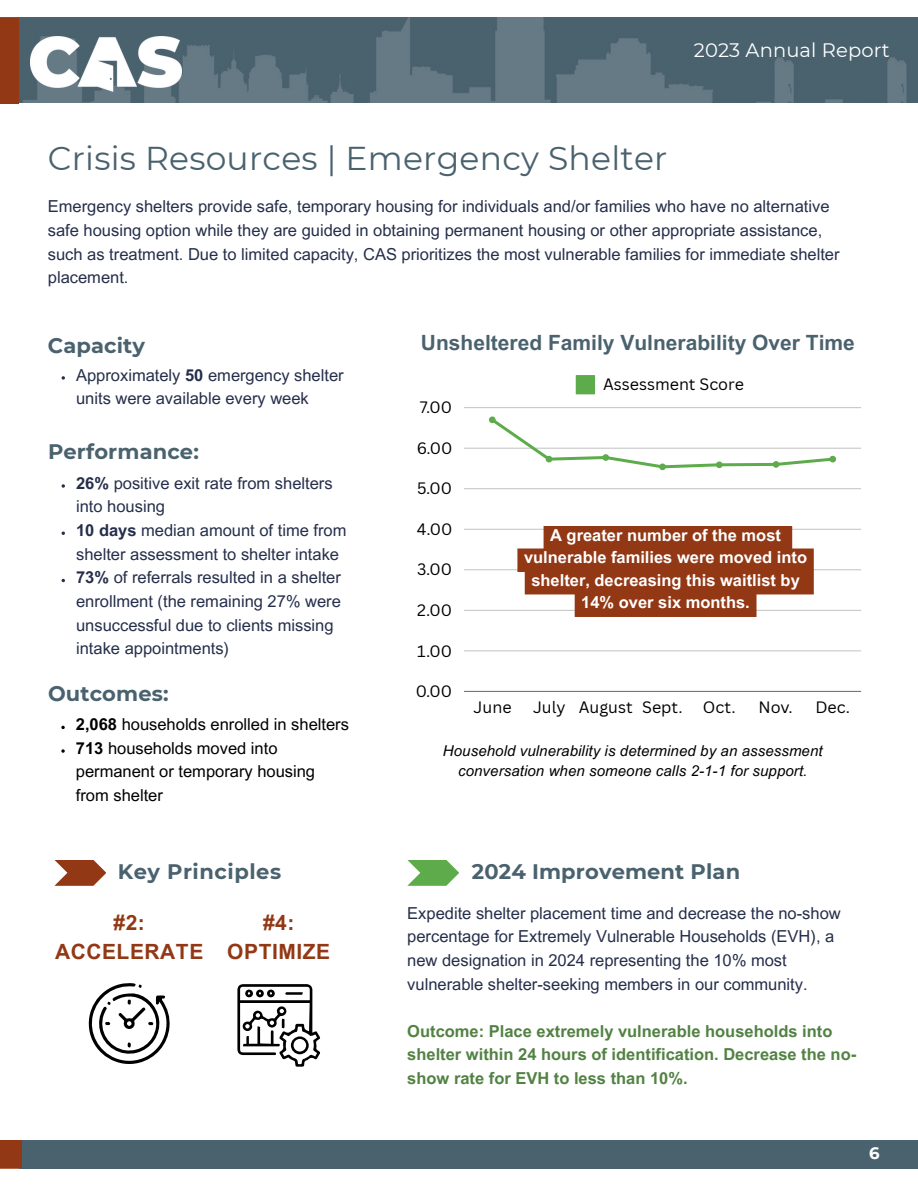
<style>
.page{position:relative;width:918px;height:1188px;background:#fff}
.page>*{position:absolute;margin:0;border:0;box-sizing:border-box;transform-origin:0 0}
.t1{font:33px "Montserrat";letter-spacing:.005em;color:#4a626e}
.t2{font:700 21px "Montserrat";letter-spacing:.005em;color:#4a626e}
.t3{font:700 21px "Arial MT Pro";color:#4a626e}
.t4{font:700 21px/29.2px "Arial MT Pro";letter-spacing:.025em;color:#923815;text-align:center}
.t5{font:700 21px "Montserrat";letter-spacing:.025em;color:#4a626e}
.t6{font:19.5px "Arial MT Pro";letter-spacing:.005em;color:#fff}
.t7{font:19.5px "Montserrat";letter-spacing:.005em;color:#fff}
.t8{font:16.5px/23.7px "Arial MT Pro";color:#252e4a}
.t9{font:700 16.5px/23.7px "Arial MT Pro";color:#528243}
.t10{font:700 16.5px/22.5px "Arial MT Pro";color:#fff;text-align:center}
.t11{font:16.5px/23.7px "Arial MT Pro";color:#000}
.t12{font:700 16.5px "Montserrat";color:#fff}
.t13{font:16.05px "Canva Sans";color:#000}
.t14{font:italic 15px/20.2px "Arial MT Pro";letter-spacing:.005em;color:#000;text-align:center}
.s1{font-weight:700}
</style>
<div class="page">
<div style="left:0;top:1140px;width:918px;height:29px;background:#4a626e"></div>
<div style="left:0;top:1140px;width:19px;height:29px;background:#b46749"></div>
<svg style="left:62px;top:376px;width:3px;height:4px"></svg>
<svg style="left:62px;top:484px;width:3px;height:4px"></svg>
<svg style="left:61px;top:726px;width:4px;height:3px"></svg>
<svg style="left:61px;top:749px;width:4px;height:4px"></svg>
<svg style="left:576px;top:375px;width:19px;height:19px"></svg>
<hr style="left:464px;top:691px;width:397px;height:1px;background:#000">
<hr style="left:464px;top:651px;width:397px;height:1px;background:#000">
<hr style="left:464px;top:610px;width:397px;height:1px;background:#000">
<hr style="left:464px;top:569px;width:397px;height:1px;background:#000">
<hr style="left:464px;top:529px;width:397px;height:1px;background:#000">
<hr style="left:464px;top:488px;width:397px;height:1px;background:#000">
<hr style="left:464px;top:448px;width:397px;height:1px;background:#000">
<hr style="left:464px;top:407px;width:397px;height:1px;background:#000">
<hr style="left:719px;top:463px;width:57px;height:3px;background:#5dab4a">
<svg style="left:488px;top:416px;width:235px;height:54px"></svg>
<svg style="left:773px;top:456px;width:63px;height:12px"></svg>
<svg style="left:517px;top:526px;width:297px;height:91px;background:#a15436"></svg>
<svg style="left:237px;top:984px;width:83px;height:83px"></svg>
<svg style="left:88px;top:983px;width:82px;height:81px"></svg>
<svg style="left:407px;top:860px;width:52px;height:26px"></svg>
<img style="left:0;top:17px;width:918px;height:86px">
<img style="left:30px;top:37px;width:151px;height:55px">
<div style="left:0;top:18px;width:18px;height:85px;background:#923815"></div>
<div style="left:0;top:1140px;width:21px;height:28px;background:#923815"></div>
<svg style="left:54px;top:860px;width:52px;height:26px"></svg>
<p class="t7" style="left:694px;top:38px;width:197px">2023 Annual Report</p>
<p class="t6" style="left:714px;top:52px;width:177px">2023 Annual Report</p>
<h1 class="t1" style="left:48px;top:138px;width:621px">Crisis Resources | Emergency Shelter</h1>
<p class="t8" style="left:48px;top:197px;width:793px">Emergency shelters provide safe, temporary housing for individuals and/or families who have no alternative safe housing option while they are guided in obtaining permanent housing or other appropriate assistance, such as treatment. Due to limited capacity, CAS prioritizes the most vulnerable families for immediate shelter placement.</p>
<p class="t2" style="left:48px;top:333px;width:99px">Capacity</p>
<p class="t3" style="left:421px;top:335px;width:435px">Unsheltered Family Vulnerability Over Time</p>
<p class="t8" style="left:76px;top:365px;width:269px">Approximately <span class="s1">50</span> emergency shelter units were available every week</p>
<p class="t2" style="left:48px;top:439px;width:152px">Performance:</p>
<p class="t8" style="left:76px;top:473px;width:272px"><span class="s1">26%</span> positive exit rate from shelters into housing<br><span class="s1">10 days</span> median amount of time from shelter assessment to shelter intake<br><span class="s1">73%</span> of referrals resulted in a shelter enrollment (the remaining 27% were unsuccessful due to clients missing intake appointments)</p>
<p class="t2" style="left:48px;top:680px;width:122px">Outcomes:</p>
<p class="t11" style="left:76px;top:715px;width:275px"><span class="s1">2,068</span> households enrolled in shelters<br><span class="s1">713</span> households moved into permanent or temporary housing from shelter</p>
<p class="t5" style="left:118px;top:859px;width:165px">Key Principles</p>
<p class="t4" style="left:55px;top:910px;width:150px">#2:<br>ACCELERATE</p>
<p class="t4" style="left:227px;top:910px;width:104px">#4:<br>OPTIMIZE</p>
<p class="t13" style="left:420px;top:396px;width:34px">7.00</p>
<p class="t13" style="left:417px;top:437px;width:37px">6.00</p>
<p class="t13" style="left:417px;top:477px;width:37px">5.00</p>
<p class="t13" style="left:417px;top:518px;width:37px">4.00</p>
<p class="t13" style="left:417px;top:558px;width:36px">3.00</p>
<p class="t13" style="left:417px;top:599px;width:36px">2.00</p>
<p class="t13" style="left:417px;top:639px;width:36px">1.00</p>
<p class="t13" style="left:416px;top:680px;width:38px">0.00</p>
<p class="t13" style="left:603px;top:373px;width:142px">Assessment Score</p>
<p class="t10" style="left:524px;top:526px;width:285px">A greater number of the most vulnerable families were moved into shelter, decreasing this waitlist by<br>14% over six months.</p>
<p class="t13" style="left:474px;top:696px;width:39px">June</p>
<p class="t13" style="left:533px;top:696px;width:204px">July August Sept. Oct.</p>
<p class="t13" style="left:758px;top:696px;width:36px">Nov.</p>
<p class="t13" style="left:815px;top:696px;width:36px">Dec.</p>
<p class="t14" style="left:443px;top:742px;width:381px">Household vulnerability is determined by an assessment conversation when someone calls 2-1-1 for support.</p>
<p class="t2" style="left:472px;top:859px;width:270px">2024 Improvement Plan</p>
<p class="t8" style="left:407px;top:903px;width:435px">Expedite shelter placement time and decrease the no-show percentage for Extremely Vulnerable Households (EVH), a new designation in 2024 representing the 10% most vulnerable shelter-seeking members in our community.</p>
<p class="t9" style="left:407px;top:1021px;width:450px">Outcome: Place extremely vulnerable households into shelter within 24 hours of identification. Decrease the no&shy;show rate for EVH to less than 10%.</p>
<p class="t12" style="left:869px;top:1143px;width:12px">6</p>
</div>
